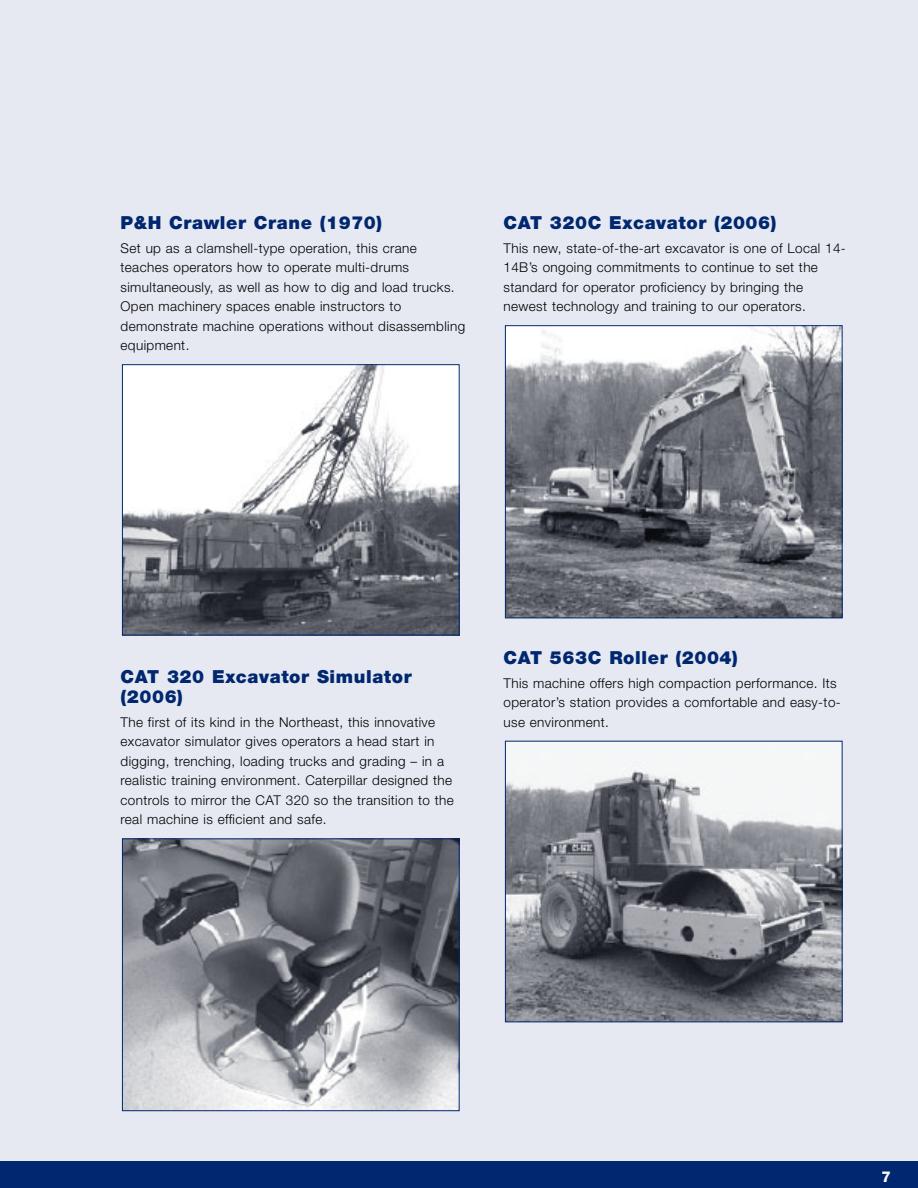
<style>
.page{position:relative;width:918px;height:1188px;background:#e6e9f1}
.page>*{position:absolute;margin:0;border:0;box-sizing:border-box;transform-origin:0 0}
.t1{font:900 18px/19.5px "Helvetica Neue";letter-spacing:.035em;color:#00276f}
.t2{font:800 15px "Helvetica Neue";color:#fff}
.t3{font:300 13.5px/19.5px "Helvetica Neue";letter-spacing:.03em;color:#000}
</style>
<div class="page">
<div style="left:0;top:1161px;width:918px;height:27px;background:#00276f"></div>
<img style="left:507px;top:743px;width:334px;height:277px">
<div style="left:505px;top:741px;width:338px;height:281px;border:1px solid #00276f"></div>
<img style="left:507px;top:327px;width:334px;height:289px">
<div style="left:505px;top:325px;width:338px;height:293px;border:1px solid #00276f"></div>
<img style="left:124px;top:840px;width:334px;height:269px">
<div style="left:122px;top:838px;width:338px;height:273px;border:1px solid #00276f"></div>
<img style="left:124px;top:366px;width:334px;height:267px">
<div style="left:122px;top:364px;width:338px;height:271px;border:1px solid #00276f"></div>
<h1 class="t1" style="left:121px;top:214px;width:263px">P&amp;H Crawler Crane (1970)</h1>
<p class="t3" style="left:121px;top:238px;width:346px">Set up as a clamshell-type operation, this crane teaches operators how to operate multi-drums simultaneously, as well as how to dig and load trucks.<br>Open machinery spaces enable instructors to demonstrate machine operations without disassembling equipment.</p>
<h1 class="t1" style="left:504px;top:214px;width:275px">CAT 320C Excavator (2006)</h1>
<p class="t3" style="left:504px;top:238px;width:344px">This new, state-of-the-art excavator is one of Local 14- 14B’s ongoing commitments to continue to set the standard for operator proficiency by bringing the newest technology and training to our operators.</p>
<h1 class="t1" style="left:121px;top:669px;width:293px">CAT 320 Excavator Simulator (2006)</h1>
<p class="t3" style="left:121px;top:712px;width:335px">The first of its kind in the Northeast, this innovative excavator simulator gives operators a head start in digging, trenching, loading trucks and grading – in a realistic training environment. Caterpillar designed the controls to mirror the CAT 320 so the transition to the real machine is efficient and safe.</p>
<h1 class="t1" style="left:504px;top:649px;width:236px">CAT 563C Roller (2004)</h1>
<p class="t3" style="left:504px;top:673px;width:339px">This machine offers high compaction performance. Its operator’s station provides a comfortable and easy-to&shy;use environment.</p>
<p class="t2" style="left:882px;top:1171px;width:11px">7</p>
</div>
